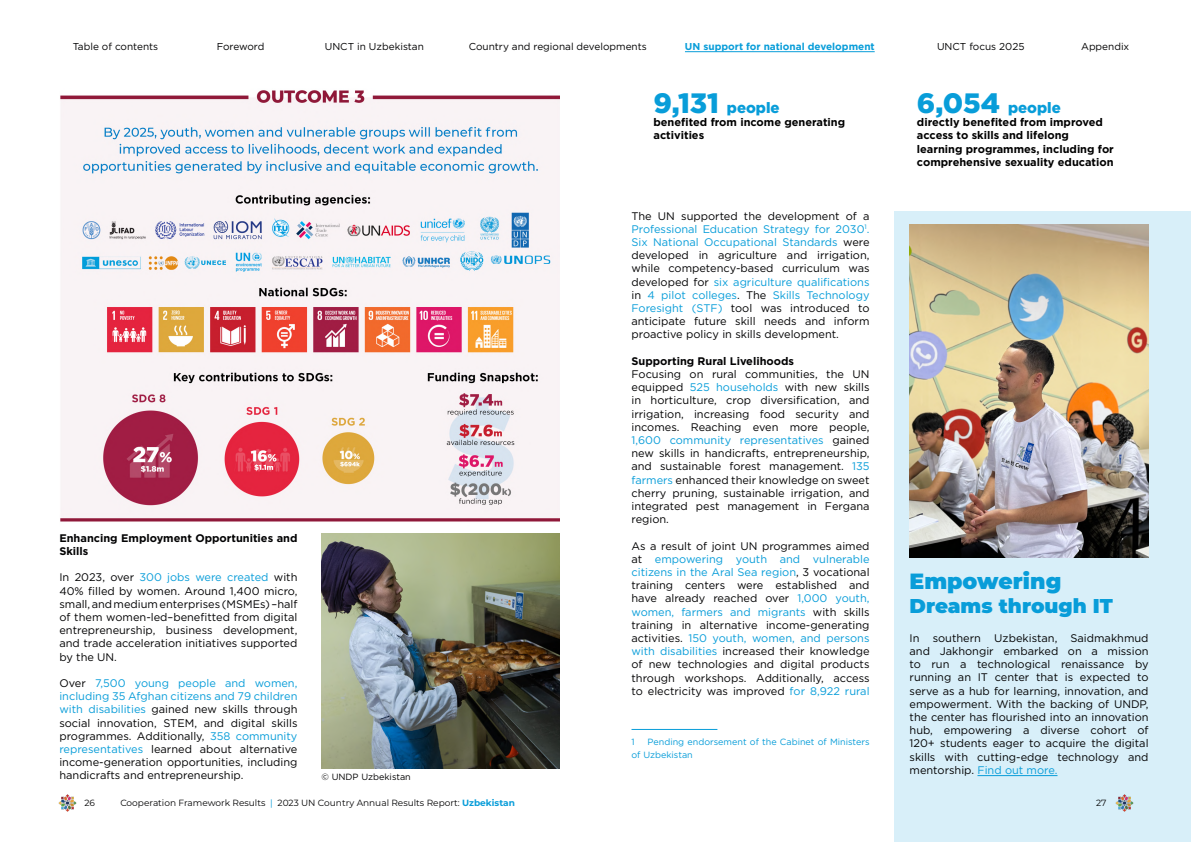
<style>
.page{position:relative;width:1191px;height:842px;background:#fff}
.page>*{position:absolute;margin:0;border:0;box-sizing:border-box;transform-origin:0 0}
.t1{font:900 22px "Montserrat";color:#089dd9}
.t2{font:900 20px "Montserrat";color:#089dd9}
.t3{font:900 15px "Gotham Pro";color:#089dd9}
.t4{font:11px/13.2px "Gotham Pro";color:#020203;text-align:justify}
.t5{font:700 11px/13.2px "Gotham Pro";color:#000}
.t6{font:700 11px/13.2px "Gotham Pro";color:#020203}
.t7{font:10px "Gotham Pro";color:#020203}
.t8{font:700 10px "Gotham Pro";color:#089dd9}
.t9{font:10px "Gotham Pro";letter-spacing:-.02em;color:#020203}
.t10{font:9px "Montserrat";color:#020203}
.t11{font:9px/13.2px "Gotham Pro";color:#089dd9}
.t12{font:9px "Gotham Pro";color:#020203}
.s1{color:#089dd9}
.s2{font-size:28px}
.s3{font-weight:700;color:#089dd9}
</style>
<div class="page">
<img style="left:60px;top:90px;width:499px;height:432px">
<img style="left:321px;top:534px;width:238px;height:235px">
<div style="left:894px;top:212px;width:297px;height:630px;background:#d8eff9"></div>
<hr style="left:977px;top:775px;width:80px;height:1px;background:#089dd9">
<img style="left:909px;top:225px;width:239px;height:332px">
<hr style="left:631px;top:729px;width:86px;height:1px;background:#089dd9">
<img style="left:58px;top:794px;width:18px;height:18px">
<img style="left:1115px;top:794px;width:18px;height:18px">
<hr style="left:685px;top:52px;width:189px;height:1px;background:#089dd9">
<p class="t7" style="left:73px;top:41px;width:87px">Table of contents</p>
<p class="t9" style="left:217px;top:41px;width:49px">Foreword</p>
<p class="t7" style="left:325px;top:41px;width:101px">UNCT in Uzbekistan</p>
<p class="t7" style="left:469px;top:41px;width:179px">Country and regional developments</p>
<p class="t8" style="left:685px;top:41px;width:191px">UN support for national development</p>
<p class="t7" style="left:937px;top:41px;width:89px">UNCT focus 2025</p>
<p class="t7" style="left:1081px;top:41px;width:50px">Appendix</p>
<p class="t6" style="left:59px;top:531px;width:239px">Enhancing Employment Opportunities and<br>Skills</p>
<p class="t4" style="left:59px;top:571px;width:239px">In 2023, over <span class="s1">300 jobs were created</span> with 40% filled by women. Around 1,400 micro, small, and medium enterprises (MSMEs) –half of them women-led–benefitted from digital entrepreneurship, business development, and trade acceleration initiatives supported by the UN.</p>
<p class="t4" style="left:59px;top:676px;width:239px">Over <span class="s1">7,500 young people and women, including 35 Afghan citizens and 79 children with disabilities</span> gained new skills through social innovation, STEM, and digital skills programmes. Additionally, <span class="s1">358 community representatives</span> learned about alternative income-generation opportunities, including handicrafts and entrepreneurship.</p>
<p class="t12" style="left:321px;top:772px;width:91px">© UNDP Uzbekistan</p>
<h3 class="t3" style="left:653px;top:99px;width:128px"><span class="s2">9,131</span> people</h3>
<p class="t5" style="left:653px;top:115px;width:193px">benefited from income generating activities</p>
<p class="t4" style="left:631px;top:209px;width:239px">The UN supported the development of a <span class="s1">Professional Education Strategy for 2030</span><sup>1</sup><span class="s1">.<br>Six National Occupational Standards</span> were developed in agriculture and irrigation, while competency-based curriculum was developed for <span class="s1">six agriculture qualifications </span>in <span class="s1">4 pilot colleges</span>. The <span class="s1">Skills Technology Foresight (STF)</span> tool was introduced to anticipate future skill needs and inform proactive policy in skills development.</p>
<p class="t6" style="left:631px;top:354px;width:164px">Supporting Rural Livelihoods</p>
<p class="t4" style="left:631px;top:367px;width:239px">Focusing on rural communities, the UN equipped <span class="s1">525 households</span> with new skills in horticulture, crop diversification, and irrigation, increasing food security and incomes. Reaching even more people, <span class="s1">1,600 community representatives</span> gained new skills in handicrafts, entrepreneurship, and sustainable forest management. <span class="s1">135 farmers</span> enhanced their knowledge on sweet cherry pruning, sustainable irrigation, and integrated pest management in Fergana region.</p>
<p class="t4" style="left:631px;top:539px;width:239px">As a result of joint UN programmes aimed at <span class="s1">empowering youth and vulnerable citizens in the Aral Sea region</span>, 3 vocational training centers were established and have already reached over <span class="s1">1,000 youth, women, farmers and migrants</span> with skills training in alternative income-generating activities. <span class="s1">150 youth, women, and persons with disabilities</span> increased their knowledge of new technologies and digital products through workshops. Additionally, access to electricity was improved <span class="s1">for 8,922 rural</span></p>
<p class="t11" style="left:631px;top:735px;width:5px">1</p>
<p class="t11" style="left:631px;top:735px;width:239px;text-indent:16px">Pending endorsement of the Cabinet of Ministers of Uzbekistan</p>
<h3 class="t3" style="left:917px;top:99px;width:145px"><span class="s2">6,054</span> people</h3>
<p class="t5" style="left:917px;top:115px;width:198px">directly benefited from improved access to skills and lifelong learning programmes, including for comprehensive sexuality education</p>
<h1 class="t1" style="left:909px;top:564px;width:153px">Empowering</h1>
<h2 class="t2" style="left:909px;top:591px;width:205px">Dreams through IT</h2>
<p class="t4" style="left:909px;top:631px;width:240px">In southern Uzbekistan, Saidmakhmud and Jakhongir embarked on a mission to run a technological renaissance by running an IT center that is expected to serve as a hub for learning, innovation, and empowerment. With the backing of UNDP, the center has flourished into an innovation hub, empowering a diverse cohort of 120+ students eager to acquire the digital skills with cutting-edge technology and mentorship. <span class="s1">Find out more.</span></p>
<p class="t10" style="left:84px;top:796px;width:12px">26</p>
<p class="t10" style="left:120px;top:796px;width:396px">Cooperation Framework Results <span class="s1">|</span> 2023 UN Country Annual Results Report: <span class="s3">Uzbekistan</span></p>
<p class="t10" style="left:1096px;top:796px;width:12px">27</p>
</div>
